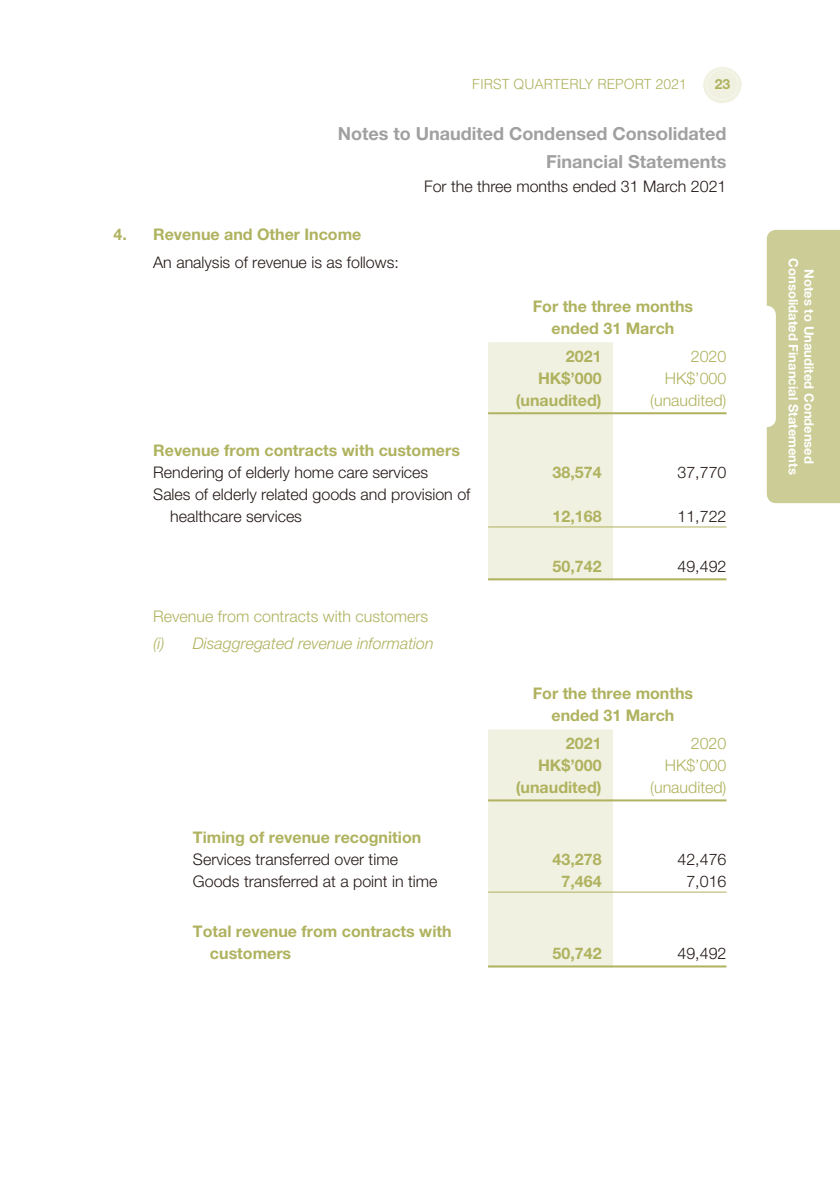
<style>
.page{position:relative;width:840px;height:1191px;background:#fff}
.page>*{position:absolute;margin:0;border:0;box-sizing:border-box;transform-origin:0 0}
.t1{font:700 18px/28px "Helvetica Neue LT Std";color:#a0a0a1;text-align:right}
.t2{font:700 16px/22px "Helvetica Neue LT Std";color:#afb25e;text-align:center}
.t3{font:300 16px/22px "Helvetica Neue LT Std";color:#231916}
.t4{font:300 16px "Helvetica Neue LT Std";color:#afb25e}
.t5{font:italic 300 16px "Helvetica Neue LT Std";color:#afb25e}
.t6{font:300 14px "Helvetica LT Std";color:#afb25e}
.t7{font:700 14px "Helvetica Neue LT Std";color:#afb25e}
.t8{font:700 13px/15.6px "Helvetica Neue LT Std";color:#fff;text-align:center}
</style>
<div class="page">
<svg style="left:703px;top:67px;width:39px;height:36px"></svg>
<div style="left:766px;top:230px;width:73px;height:273px;background:#cccc96"></div>
<div style="left:488px;top:342px;width:124px;height:236px;background:#f0f1e1"></div>
<hr style="left:488px;top:412px;width:124px;height:2px;background:#afb25e">
<hr style="left:612px;top:412px;width:114px;height:2px;background:#afb25e">
<hr style="left:488px;top:526px;width:124px;height:1px;background:#afb25e">
<hr style="left:612px;top:526px;width:114px;height:1px;background:#afb25e">
<hr style="left:488px;top:578px;width:124px;height:2px;background:#afb25e">
<hr style="left:612px;top:578px;width:114px;height:2px;background:#afb25e">
<div style="left:488px;top:729px;width:124px;height:236px;background:#f0f1e1"></div>
<hr style="left:488px;top:799px;width:124px;height:2px;background:#afb25e">
<hr style="left:612px;top:799px;width:114px;height:2px;background:#afb25e">
<hr style="left:488px;top:891px;width:124px;height:1px;background:#afb25e">
<hr style="left:612px;top:891px;width:114px;height:1px;background:#afb25e">
<hr style="left:488px;top:965px;width:124px;height:2px;background:#afb25e">
<hr style="left:612px;top:965px;width:114px;height:2px;background:#afb25e">
<p class="t6" style="left:472px;top:76px;width:216px">FIRST QUARTERLY REPORT 2021</p>
<p class="t7" style="left:714px;top:75px;width:17px">23</p>
<p class="t1" style="left:337px;top:119px;width:390px">Notes to Unaudited Condensed Consolidated<br>Financial Statements</p>
<p class="t3" style="left:424px;top:175px;width:304px">For the three months ended 31 March 2021</p>
<p class="t2" style="left:113px;top:223px;width:249px">4. Revenue and Other Income</p>
<p class="t3" style="left:153px;top:251px;width:247px">An analysis of revenue is as follows:</p>
<p class="t2" style="left:532px;top:295px;width:162px">For the three months ended 31 March</p>
<p class="t2" style="left:565px;top:344px;width:37px">2021</p>
<p class="t4" style="left:690px;top:346px;width:37px">2020</p>
<p class="t2" style="left:538px;top:366px;width:65px">HK$’000</p>
<p class="t4" style="left:664px;top:368px;width:63px">HK$’000</p>
<p class="t2" style="left:515px;top:388px;width:87px">(unaudited)</p>
<p class="t4" style="left:650px;top:390px;width:78px">(unaudited)</p>
<p class="t2" style="left:153px;top:438px;width:308px">Revenue from contracts with customers</p>
<p class="t3" style="left:153px;top:460px;width:276px">Rendering of elderly home care services</p>
<p class="t2" style="left:552px;top:460px;width:50px">38,574</p>
<p class="t3" style="left:677px;top:460px;width:50px">37,770</p>
<p class="t3" style="left:170px;top:482px;width:301px;text-indent:-17px">Sales of elderly related goods and provision of healthcare services</p>
<p class="t2" style="left:552px;top:504px;width:50px">12,168</p>
<p class="t3" style="left:677px;top:504px;width:50px">11,722</p>
<p class="t2" style="left:552px;top:554px;width:50px">50,742</p>
<p class="t3" style="left:677px;top:554px;width:50px">49,492</p>
<p class="t4" style="left:153px;top:606px;width:276px">Revenue from contracts with customers</p>
<p class="t5" style="left:153px;top:634px;width:282px">(i) Disaggregated revenue information</p>
<p class="t2" style="left:532px;top:682px;width:162px">For the three months ended 31 March</p>
<p class="t2" style="left:565px;top:731px;width:37px">2021</p>
<p class="t4" style="left:690px;top:733px;width:37px">2020</p>
<p class="t2" style="left:538px;top:753px;width:65px">HK$’000</p>
<p class="t4" style="left:664px;top:755px;width:63px">HK$’000</p>
<p class="t2" style="left:515px;top:775px;width:87px">(unaudited)</p>
<p class="t4" style="left:650px;top:777px;width:78px">(unaudited)</p>
<p class="t2" style="left:193px;top:825px;width:230px">Timing of revenue recognition</p>
<p class="t3" style="left:193px;top:847px;width:206px">Services transferred over time</p>
<p class="t2" style="left:552px;top:847px;width:50px">43,278</p>
<p class="t3" style="left:677px;top:847px;width:50px">42,476</p>
<p class="t3" style="left:193px;top:869px;width:246px">Goods transferred at a point in time</p>
<p class="t2" style="left:561px;top:869px;width:42px">7,464</p>
<p class="t3" style="left:686px;top:869px;width:42px">7,016</p>
<p class="t2" style="left:210px;top:919px;width:243px;text-align:left;text-indent:-17px">Total revenue from contracts with customers</p>
<p class="t2" style="left:552px;top:941px;width:50px">50,742</p>
<p class="t3" style="left:677px;top:941px;width:50px">49,492</p>
<p class="t8" style="left:816px;top:258px;width:218px;rotate:90deg">Notes to Unaudited Condensed<br>Consolidated Financial Statements</p>
</div>
